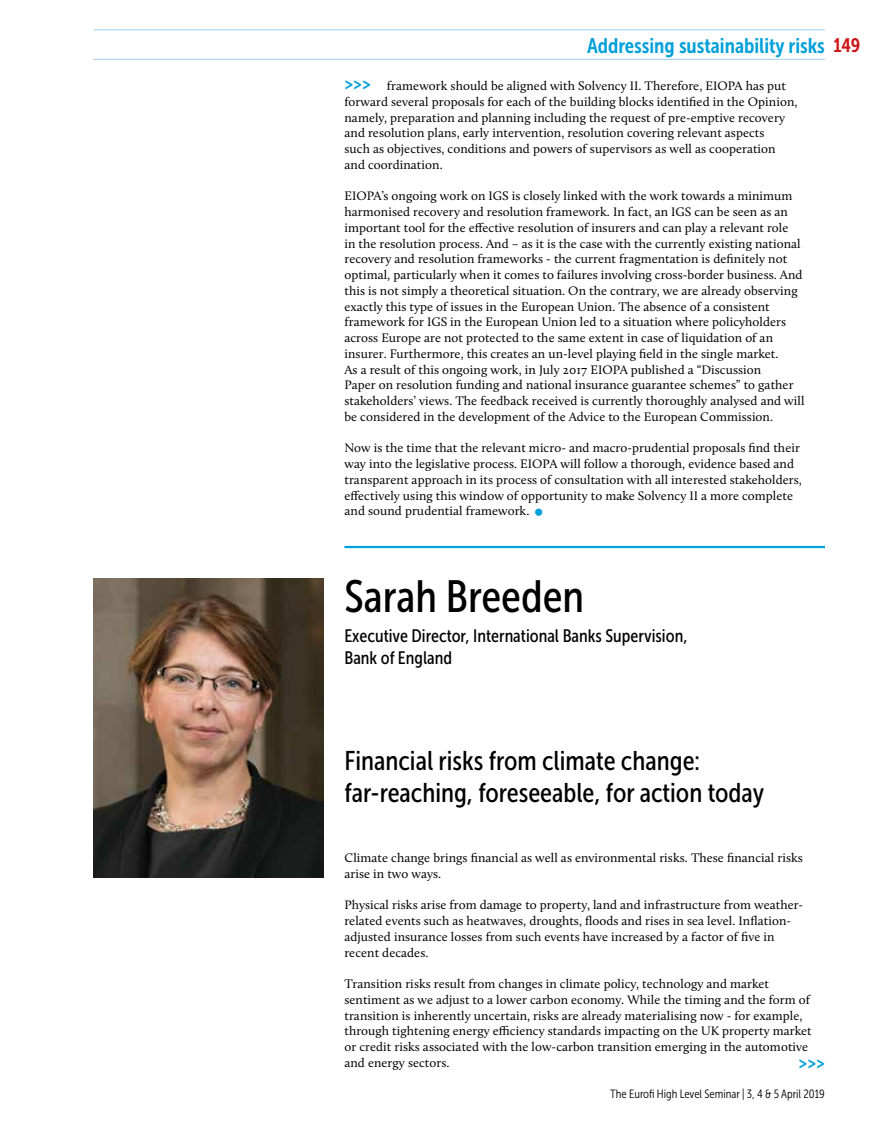
<style>
.page{position:relative;width:893px;height:1127px;background:#fff}
.page>*{position:absolute;margin:0;border:0;box-sizing:border-box;transform-origin:0 0}
.t1{font:45px "Museo Sans Cond 500";color:#000}
.t2{font:27px/32.4px "Museo Sans Cond 500";color:#000}
.t3{font:21px "Museo Sans Cond 700";color:#00a0da}
.t4{font:18px/21.6px "Museo Sans Cond 500";color:#000}
.t5{font:18px "Museo Sans Cond 700";color:#00a0da}
.t6{font:12.75px/15.8px "Calluna";letter-spacing:.005em;color:#000}
.t7{font:12px "Museo Sans Cond 300";color:#000}
.s1{font-size:19.5px;color:#cd171a}
</style>
<div class="page">
<hr style="left:94px;top:29px;width:731px;height:1px;background:#9fcfef">
<hr style="left:94px;top:59px;width:731px;height:1px;background:#9fcfef">
<hr style="left:344px;top:546px;width:481px;height:2px;background:#00a0da">
<img style="left:94px;top:578px;width:229px;height:300px">
<h3 class="t3" style="left:587px;top:34px;width:275px">Addressing sustainability risks <span class="s1">149</span></h3>
<h3 class="t5" style="left:344px;top:74px;width:28px">&gt;&gt;&gt;</h3>
<p class="t6" style="left:344px;top:78px;width:455px;text-indent:43px">framework should be aligned with Solvency II. Therefore, EIOPA has put forward several proposals for each of the building blocks identified in the Opinion, namely, preparation and planning including the request of pre-emptive recovery and resolution plans, early intervention, resolution covering relevant aspects<br>such as objectives, conditions and powers of supervisors as well as cooperation and coordination.</p>
<p class="t6" style="left:344px;top:188px;width:462px">EIOPA’s ongoing work on IGS is closely linked with the work towards a minimum harmonised recovery and resolution framework. In fact, an IGS can be seen as an important tool for the effective resolution of insurers and can play a relevant role<br>in the resolution process. And – as it is the case with the currently existing national recovery and resolution frameworks - the current fragmentation is definitely not optimal, particularly when it comes to failures involving cross-border business. And this is not simply a theoretical situation. On the contrary, we are already observing exactly this type of issues in the European Union. The absence of a consistent framework for IGS in the European Union led to a situation where policyholders across Europe are not protected to the same extent in case of liquidation of an insurer. Furthermore, this creates an un-level playing field in the single market.<br>As a result of this ongoing work, in July 2017 EIOPA published a “Discussion<br>Paper on resolution funding and national insurance guarantee schemes” to gather stakeholders’ views. The feedback received is currently thoroughly analysed and will be considered in the development of the Advice to the European Commission.</p>
<p class="t6" style="left:344px;top:440px;width:459px">Now is the time that the relevant micro- and macro-prudential proposals find their way into the legislative process. EIOPA will follow a thorough, evidence based and transparent approach in its process of consultation with all interested stakeholders, effectively using this window of opportunity to make Solvency II a more complete and sound prudential framework.</p>
<h1 class="t1" style="left:344px;top:572px;width:241px">Sarah Breeden</h1>
<h3 class="t4" style="left:344px;top:625px;width:344px">Executive Director, International Banks Supervision,<br>Bank of England</h3>
<h2 class="t2" style="left:344px;top:744px;width:421px">Financial risks from climate change: far-reaching, foreseeable, for action today</h2>
<p class="t6" style="left:344px;top:850px;width:460px">Climate change brings financial as well as environmental risks. These financial risks arise in two ways.</p>
<p class="t6" style="left:344px;top:897px;width:460px">Physical risks arise from damage to property, land and infrastructure from weather&shy;related events such as heatwaves, droughts, floods and rises in sea level. Inflation&shy;adjusted insurance losses from such events have increased by a factor of five in recent decades.</p>
<p class="t6" style="left:344px;top:976px;width:469px">Transition risks result from changes in climate policy, technology and market sentiment as we adjust to a lower carbon economy. While the timing and the form of transition is inherently uncertain, risks are already materialising now - for example, through tightening energy efficiency standards impacting on the UK property market or credit risks associated with the low-carbon transition emerging in the automotive and energy sectors.</p>
<h3 class="t5" style="left:798px;top:1052px;width:28px">&gt;&gt;&gt;</h3>
<p class="t7" style="left:610px;top:1087px;width:216px">The Eurofi High Level Seminar | 3, 4 &amp; 5 April 2019</p>
</div>
